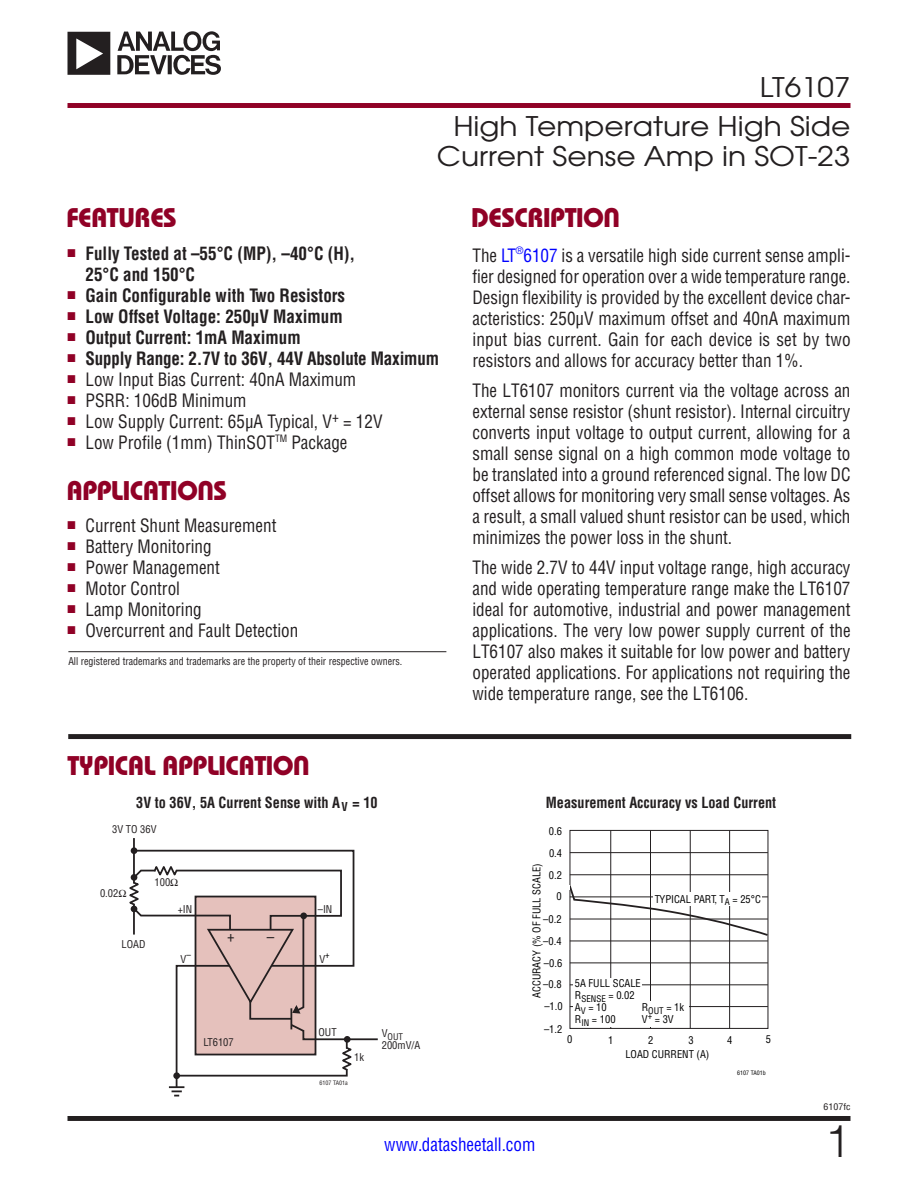
<style>
.page{position:relative;width:918px;height:1188px;background:#fff}
.page>*{position:absolute;margin:0;border:0;box-sizing:border-box;transform-origin:0 0}
.t1{font:300 45px "Helvetica";color:#231f20}
.t2{font:27px/30px "Avant Garde";color:#231f20;text-align:right;scale:1.1 1}
.t3{font:27px "Linear Bauhaus";letter-spacing:-.02em;color:#900126}
.t4{font:18px/21px "Linear Helv Cond";color:#231f20;text-align:justify;scale:.95 1}
.t5{font:700 18px/21px "Linear Helv Cond";color:#231f20;scale:.95 1}
.t6{font:18px "Linear Helv Cond";color:#00f;scale:.95 1}
.t7{font:700 15px "Linear Helv Cond";color:#231f20;scale:.95 1}
.t8{font:10.5px/12px "Linear Helv Cond";color:#000}
.t9{font:10.5px "Linear Helv Cond";color:#231f20;scale:.95 1}
.t10{font:10.5px "Linear Helv Cond";color:#231f20}
.t11{font:9px "Linear Helv Cond";color:#231f20;scale:1.1 1}
.t12{font:9px "Linear Helv Cond";color:#231f20}
.t13{font:6px "Linear Helv Cond";color:#231f20}
.t14{font:6px "Linear Helv Cond";color:#000}
.s1{color:#00f}
</style>
<div class="page">
<div style="left:68px;top:1116px;width:782px;height:5px;background:#231f20"></div>
<div style="left:68px;top:103px;width:782px;height:5px;background:#900126"></div>
<svg style="left:68px;top:31px;width:153px;height:44px"></svg>
<div style="left:68px;top:734px;width:783px;height:5px;background:#231f20"></div>
<div style="left:131px;top:847px;width:6px;height:7px;background:#231f20;border-radius:50%"></div>
<hr style="left:133px;top:838px;width:2px;height:97px;background:#231f20">
<svg style="left:132px;top:849px;width:223px;height:248px"></svg>
<svg style="left:169px;top:1086px;width:15px;height:10px"></svg>
<div style="left:570px;top:830px;width:198px;height:199px;border:1px solid #231f20"></div>
<hr style="left:570px;top:1006px;width:198px;height:1px;background:#231f20">
<hr style="left:570px;top:985px;width:198px;height:1px;background:#231f20">
<hr style="left:570px;top:963px;width:198px;height:1px;background:#231f20">
<hr style="left:570px;top:941px;width:198px;height:1px;background:#231f20">
<hr style="left:570px;top:875px;width:198px;height:1px;background:#231f20">
<hr style="left:570px;top:852px;width:198px;height:1px;background:#231f20">
<hr style="left:610px;top:831px;width:1px;height:198px;background:#231f20">
<hr style="left:650px;top:831px;width:1px;height:198px;background:#231f20">
<hr style="left:690px;top:831px;width:1px;height:198px;background:#231f20">
<hr style="left:729px;top:831px;width:1px;height:198px;background:#231f20">
<svg style="left:569px;top:884px;width:200px;height:53px"></svg>
<div style="left:573px;top:978px;width:68px;height:48px;background:#fff"></div>
<div style="left:638px;top:1001px;width:50px;height:25px;background:#fff"></div>
<div style="left:654px;top:892px;width:108px;height:14px;background:#fff"></div>
<hr style="left:68px;top:651px;width:378px;height:1px;background:#231f20">
<svg style="left:129px;top:863px;width:249px;height:214px"></svg>
<h2 class="t2" style="left:760px;top:72px;width:84px">LT6107</h2>
<h2 class="t3" style="left:67px;top:201px;width:112px">FEATURES</h2>
<h2 class="t2" style="left:437px;top:111px;width:377px">High Temperature High Side<br>Current Sense Amp in SOT-23</h2>
<h2 class="t3" style="left:471px;top:201px;width:151px">DESCRIPTION</h2>
<p class="t5" style="left:86px;top:243px;width:286px;text-indent:-18px"><sup>■</sup> Fully Tested at –55°C (MP), –40°C (H),<br>25°C and 150°C</p>
<p class="t5" style="left:67px;top:285px;width:294px"><sup>■</sup> Gain Configurable with Two Resistors</p>
<p class="t5" style="left:67px;top:306px;width:291px"><sup>■</sup> Low Offset Voltage: 250µV Maximum</p>
<p class="t5" style="left:67px;top:327px;width:247px"><sup>■</sup> Output Current: 1mA Maximum</p>
<p class="t5" style="left:67px;top:348px;width:393px"><sup>■</sup> Supply Range: 2.7V to 36V, 44V Absolute Maximum</p>
<p class="t4" style="left:67px;top:369px;width:305px"><sup>■</sup> Low Input Bias Current: 40nA Maximum</p>
<p class="t4" style="left:67px;top:390px;width:190px"><sup>■</sup> PSRR: 106dB Minimum</p>
<p class="t4" style="left:67px;top:411px;width:333px"><sup>■</sup> Low Supply Current: 65µA Typical, V<sup>+</sup> = 12V</p>
<p class="t4" style="left:67px;top:432px;width:296px"><sup>■</sup> Low Profile (1mm) ThinSOT<sup>TM</sup> Package</p>
<h2 class="t3" style="left:66px;top:474px;width:162px">APPLICATIONS</h2>
<p class="t4" style="left:67px;top:515px;width:221px"><sup>■</sup> Current Shunt Measurement</p>
<p class="t4" style="left:67px;top:536px;width:153px"><sup>■</sup> Battery Monitoring</p>
<p class="t4" style="left:67px;top:557px;width:162px"><sup>■</sup> Power Management</p>
<p class="t4" style="left:67px;top:578px;width:120px"><sup>■</sup> Motor Control</p>
<p class="t4" style="left:67px;top:599px;width:143px"><sup>■</sup> Lamp Monitoring</p>
<p class="t4" style="left:67px;top:620px;width:244px"><sup>■</sup> Overcurrent and Fault Detection</p>
<p class="t9" style="left:68px;top:654px;width:353px">All registered trademarks and trademarks are the property of their respective owners.</p>
<h2 class="t3" style="left:68px;top:749px;width:244px">TYPICAL APPLICATION</h2>
<p class="t4" style="left:472px;top:244px;width:400px">The <span class="s1">LT</span><sup>®</sup><span class="s1">6107</span> is a versatile high side current sense ampli&shy;fier designed for operation over a wide temperature range.<br>Design flexibility is provided by the excellent device char&shy;acteristics: 250µV maximum offset and 40nA maximum input bias current. Gain for each device is set by two resistors and allows for accuracy better than 1%.</p>
<p class="t4" style="left:472px;top:379px;width:399px">The LT6107 monitors current via the voltage across an external sense resistor (shunt resistor). Internal circuitry converts input voltage to output current, allowing for a small sense signal on a high common mode voltage to be translated into a ground referenced signal. The low DC offset allows for monitoring very small sense voltages. As a result, a small valued shunt resistor can be used, which minimizes the power loss in the shunt.</p>
<p class="t4" style="left:472px;top:556px;width:400px">The wide 2.7V to 44V input voltage range, high accuracy and wide operating temperature range make the LT6107 ideal for automotive, industrial and power management applications. The very low power supply current of the LT6107 also makes it suitable for low power and battery operated applications. For applications not requiring the wide temperature range, see the LT6106.</p>
<p class="t7" style="left:136px;top:793px;width:255px">3V to 36V, 5A Current Sense with A<sub>V</sub> = 10</p>
<p class="t7" style="left:546px;top:793px;width:244px">Measurement Accuracy vs Load Current</p>
<p class="t10" style="left:112px;top:823px;width:46px">3V TO 36V</p>
<p class="t8" style="left:549px;top:825px;width:15px">0.6</p>
<p class="t8" style="left:549px;top:847px;width:15px">0.4</p>
<p class="t10" style="left:100px;top:887px;width:28px">0.02Ω</p>
<p class="t10" style="left:155px;top:876px;width:25px">100Ω</p>
<p class="t10" style="left:178px;top:902px;width:16px">+IN</p>
<p class="t10" style="left:318px;top:902px;width:16px">–IN</p>
<p class="t10" style="left:122px;top:937px;width:25px">LOAD</p>
<p class="t10" style="left:181px;top:952px;width:12px">V<sup>–</sup></p>
<p class="t10" style="left:319px;top:952px;width:12px">V<sup>+</sup></p>
<p class="t10" style="left:204px;top:1035px;width:32px">LT6107</p>
<p class="t10" style="left:319px;top:1026px;width:20px">OUT</p>
<p class="t10" style="left:354px;top:1051px;width:11px">1k</p>
<p class="t12" style="left:382px;top:1031px;width:23px"><sup>V</sup>OUT</p>
<p class="t10" style="left:382px;top:1039px;width:40px">200mV/A</p>
<p class="t8" style="left:531px;top:998px;width:136px;rotate:-90deg">ACCURACY (% OF FULL SCALE)</p>
<p class="t8" style="left:549px;top:869px;width:15px">0.2</p>
<p class="t8" style="left:557px;top:890px;width:7px">0</p>
<p class="t8" style="left:543px;top:913px;width:20px">–0.2</p>
<p class="t8" style="left:543px;top:935px;width:20px">–0.4</p>
<p class="t8" style="left:544px;top:957px;width:20px">–0.6</p>
<p class="t8" style="left:543px;top:978px;width:20px">–0.8</p>
<p class="t8" style="left:544px;top:1000px;width:20px">–1.0</p>
<p class="t8" style="left:544px;top:1023px;width:20px">–1.2</p>
<p class="t8" style="left:655px;top:893px;width:108px">TYPICAL PART, T<sub>A</sub> = 25°C</p>
<p class="t8" style="left:575px;top:978px;width:67px">5A FULL SCALE<br>R<sub>SENSE</sub> = 0.02<br>A<sub>V</sub> = 10<br>R<sub>IN</sub> = 100</p>
<p class="t8" style="left:642px;top:1002px;width:44px">R<sub>OUT</sub> = 1k<br>V<sup>+</sup> = 3V</p>
<p class="t8" style="left:567px;top:1034px;width:7px">0</p>
<p class="t8" style="left:648px;top:1034px;width:7px">2</p>
<p class="t8" style="left:727px;top:1034px;width:7px">4</p>
<p class="t8" style="left:766px;top:1034px;width:7px">5</p>
<p class="t8" style="left:608px;top:1034px;width:7px">1</p>
<p class="t8" style="left:689px;top:1034px;width:7px">3</p>
<p class="t8" style="left:625px;top:1048px;width:86px">LOAD CURRENT (A)</p>
<p class="t14" style="left:737px;top:1069px;width:30px">6107 TA01b</p>
<p class="t13" style="left:320px;top:1079px;width:30px">6107 TA01a</p>
<p class="t11" style="left:824px;top:1102px;width:26px">6107fc</p>
<p class="t6" style="left:384px;top:1133px;width:161px">www.datasheetall.com</p>
<h1 class="t1" style="left:825px;top:1103px;width:27px">1</h1>
</div>
